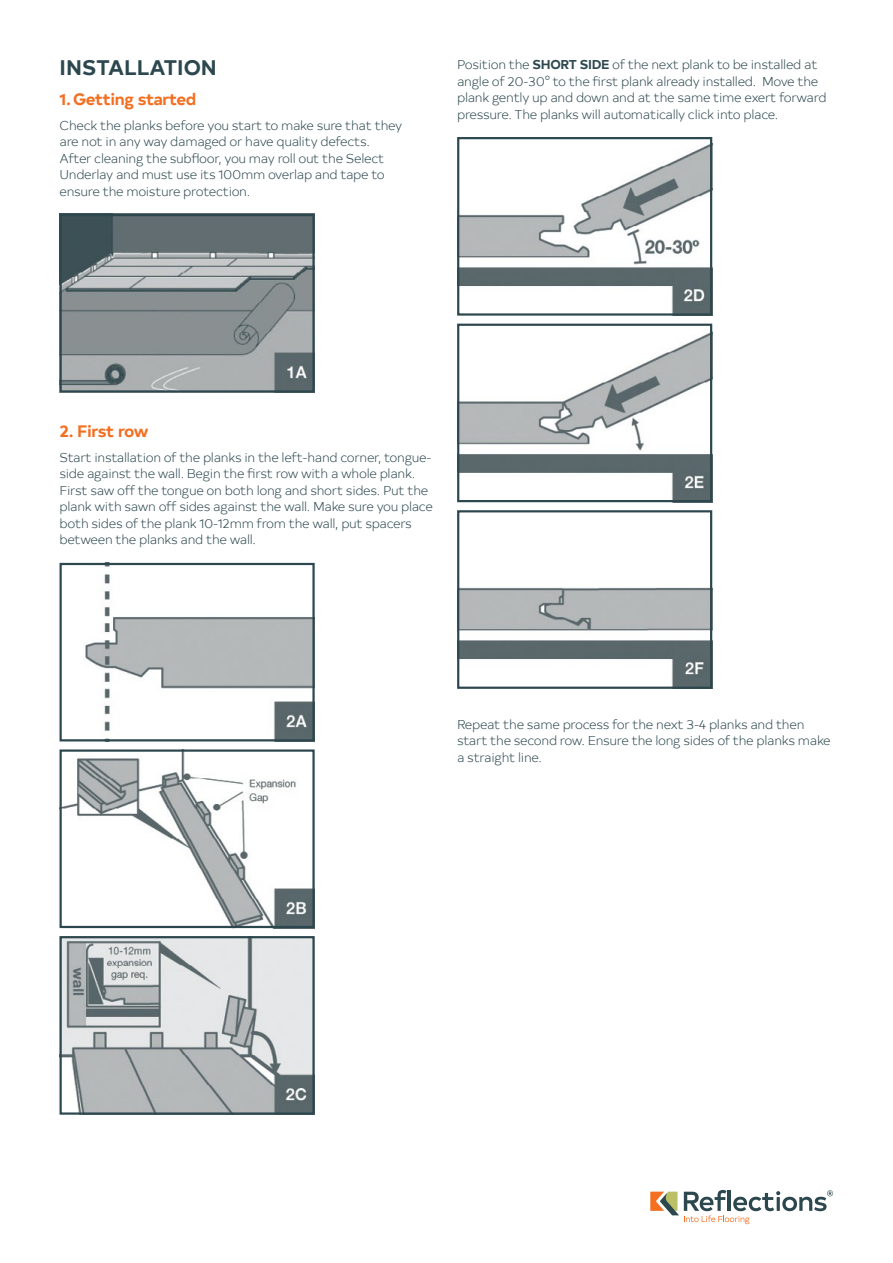
<style>
.page{position:relative;width:893px;height:1263px;background:#fff}
.page>*{position:absolute;margin:0;border:0;box-sizing:border-box;transform-origin:0 0}
.t1{font:700 21px "Typold";color:#2c474e}
.t2{font:700 16.5px "Typold";letter-spacing:-.025em;color:#f36f21}
.t3{font:300 12.75px/16.5px "Typold";letter-spacing:-.025em;color:#2c474e}
.s1{font-weight:700}
</style>
<div class="page">
<svg style="left:651px;top:1190px;width:182px;height:34px"></svg>
<img style="left:63px;top:217px;width:249px;height:173px">
<div style="left:60px;top:214px;width:255px;height:179px;border:2px solid #2c474e"></div>
<img style="left:85px;top:566px;width:227px;height:172px">
<div style="left:60px;top:563px;width:255px;height:178px;border:2px solid #2c474e"></div>
<img style="left:63px;top:752px;width:249px;height:173px">
<div style="left:60px;top:749px;width:255px;height:179px;border:2px solid #2c474e"></div>
<img style="left:63px;top:939px;width:249px;height:173px">
<div style="left:60px;top:936px;width:255px;height:179px;border:2px solid #2c474e"></div>
<img style="left:460px;top:144px;width:249px;height:169px">
<div style="left:457px;top:137px;width:255px;height:179px;border:2px solid #2c474e"></div>
<img style="left:460px;top:333px;width:249px;height:166px">
<div style="left:457px;top:324px;width:255px;height:178px;border:2px solid #2c474e"></div>
<img style="left:460px;top:587px;width:249px;height:99px">
<div style="left:457px;top:510px;width:255px;height:179px;border:2px solid #2c474e"></div>
<h1 class="t1" style="left:60px;top:51px;width:159px">INSTALLATION</h1>
<p class="t2" style="left:60px;top:85px;width:138px">1. Getting started</p>
<p class="t3" style="left:60px;top:116px;width:344px">Check the planks before you start to make sure that they are not in any way damaged or have quality defects.<br>After cleaning the subfloor, you may roll out the Select Underlay and must use its 100mm overlap and tape to ensure the moisture protection.</p>
<p class="t3" style="left:457px;top:55px;width:371px">Position the <span class="s1">SHORT SIDE</span> of the next plank to be installed at angle of 20-30° to the first plank already installed. Move the plank gently up and down and at the same time exert forward pressure. The planks will automatically click into place.</p>
<p class="t2" style="left:60px;top:417px;width:90px">2. First row</p>
<p class="t3" style="left:60px;top:448px;width:375px">Start installation of the planks in the left-hand corner, tongue&shy;side against the wall. Begin the first row with a whole plank.<br>First saw off the tongue on both long and short sides. Put the plank with sawn off sides against the wall. Make sure you place both sides of the plank 10-12mm from the wall, put spacers between the planks and the wall.</p>
<p class="t3" style="left:457px;top:715px;width:375px">Repeat the same process for the next 3-4 planks and then start the second row. Ensure the long sides of the planks make a straight line.</p>
</div>
